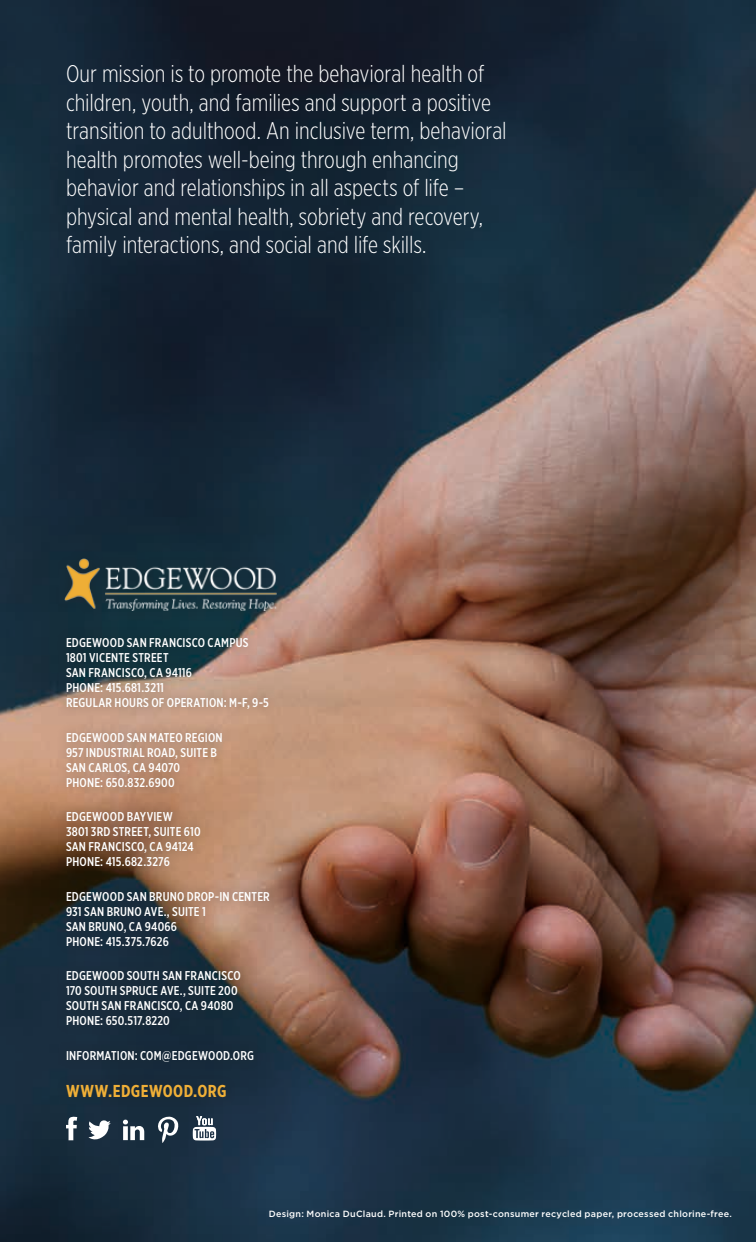
<style>
.page{position:relative;width:756px;height:1242px;background:#fff}
.page>*{position:absolute;margin:0;border:0;box-sizing:border-box;transform-origin:0 0}
.t1{font:300 24px/28.5px "Gotham X Narrow";color:#fff}
.t2{font:700 17.25px "Gotham X Narrow";letter-spacing:.025em;color:#efaf37}
.t3{font:500 12.75px/15px "Gotham X Narrow";letter-spacing:.015em;color:#fff}
.t4{font:500 9px "Gotham";letter-spacing:.025em;color:#fff}
</style>
<div class="page">
<img style="left:0;top:0;width:756px;height:1242px">
<div style="left:55px;top:627px;width:225px;height:481px;background:#1c1c1a;opacity:.35"></div>
<svg style="left:88px;top:1120px;width:23px;height:20px"></svg>
<svg style="left:66px;top:1116px;width:11px;height:24px"></svg>
<svg style="left:157px;top:1116px;width:22px;height:27px"></svg>
<svg style="left:123px;top:1120px;width:21px;height:20px"></svg>
<svg style="left:193px;top:1116px;width:23px;height:25px"></svg>
<div style="left:55px;top:548px;width:231px;height:72px;background:#1c1c1a;opacity:.4"></div>
<img style="left:64px;top:559px;width:214px;height:51px">
<p class="t1" style="left:66px;top:59px;width:442px">Our mission is to promote the behavioral health of children, youth, and families and support a positive transition to adulthood. An inclusive term, behavioral health promotes well-being through enhancing behavior and relationships in all aspects of life – physical and mental health, sobriety and recovery, family interactions, and social and life skills.</p>
<p class="t3" style="left:66px;top:635px;width:204px">EDGEWOOD SAN FRANCISCO CAMPUS<br>1801 VICENTE STREET<br>SAN FRANCISCO, CA 94116<br>PHONE: 415.681.3211<br>REGULAR HOURS OF OPERATION: M-F, 9-5</p>
<p class="t3" style="left:66px;top:729px;width:158px">EDGEWOOD SAN MATEO REGION<br>957 INDUSTRIAL ROAD, SUITE B<br>SAN CARLOS, CA 94070<br>PHONE: 650.832.6900</p>
<p class="t3" style="left:66px;top:809px;width:136px">EDGEWOOD BAYVIEW<br>3801 3RD STREET, SUITE 610<br>SAN FRANCISCO, CA 94124<br>PHONE: 415.682.3276</p>
<p class="t3" style="left:66px;top:888px;width:205px">EDGEWOOD SAN BRUNO DROP-IN CENTER<br>931 SAN BRUNO AVE., SUITE 1<br>SAN BRUNO, CA 94066<br>PHONE: 415.375.7626</p>
<p class="t3" style="left:66px;top:968px;width:176px">EDGEWOOD SOUTH SAN FRANCISCO<br>170 SOUTH SPRUCE AVE., SUITE 200<br>SOUTH SAN FRANCISCO, CA 94080<br>PHONE: 650.517.8220</p>
<p class="t3" style="left:66px;top:1047px;width:190px">INFORMATION: COM@EDGEWOOD.ORG</p>
<h2 class="t2" style="left:66px;top:1080px;width:162px">WWW.EDGEWOOD.ORG</h2>
<p class="t4" style="left:269px;top:1208px;width:465px">Design: Monica DuClaud. Printed on 100% post-consumer recycled paper, processed chlorine-free.</p>
</div>
